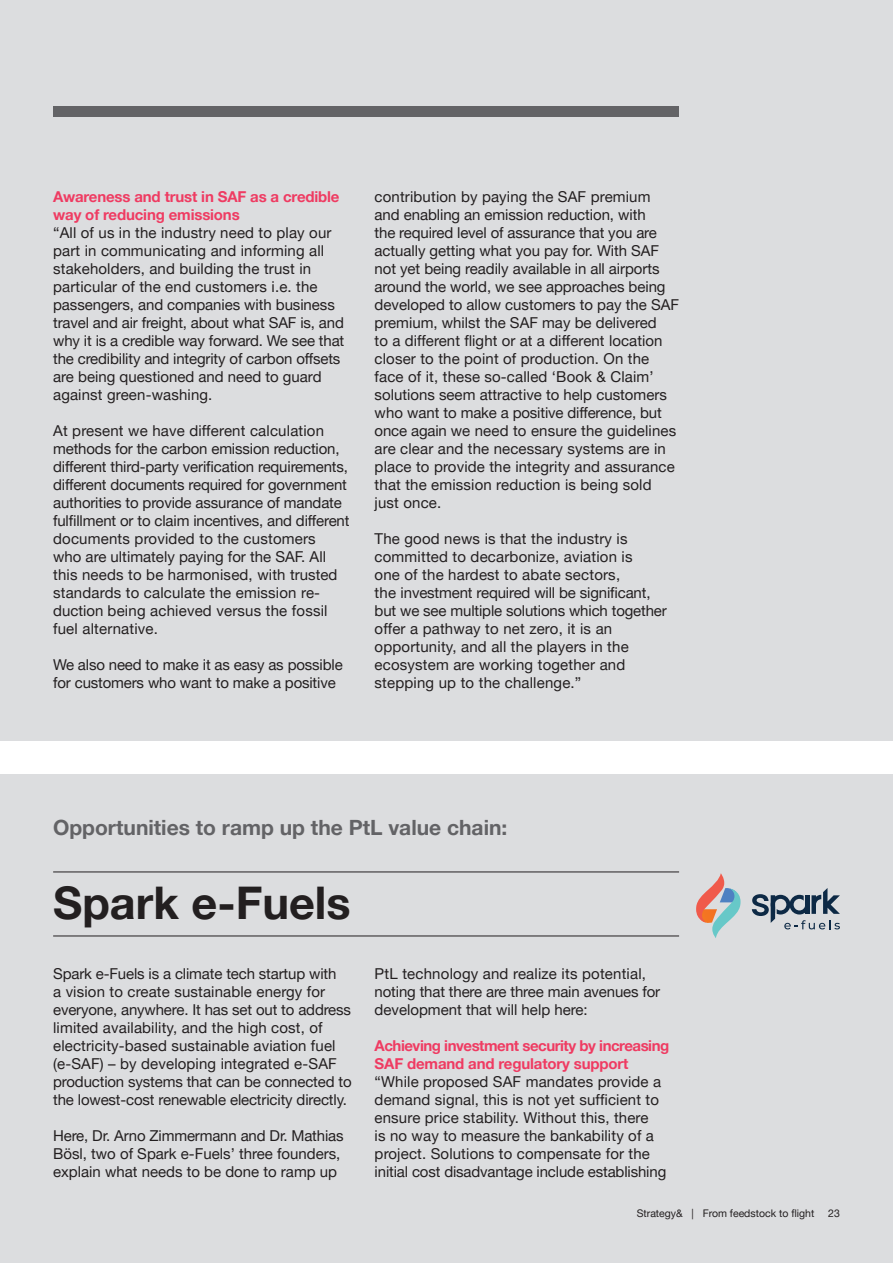
<style>
.page{position:relative;width:893px;height:1263px;background:#dcdddf}
.page>*{position:absolute;margin:0;border:0;box-sizing:border-box;transform-origin:0 0}
.Callout_13_16_custom{font:700 45px "Helvetica Neue LT Pro";color:#231f20}
.Body_Text_10_12{font:700 21px "Helvetica Neue LT Pro";color:#636366}
.Body_Text_10_12-2{font:15px/18px "Helvetica Neue LT Pro";color:#231f20}
.Body_Subtitle_10_12{font:700 15px/18px "Helvetica Neue LT Pro";letter-spacing:-.03em;color:#ef3b62}
.Body_Subtitle_10_12-2{font:700 15px/18px "Helvetica Neue LT Pro";letter-spacing:-.01em;color:#ef3b62}
.Footer_Right_7_9_5{font:10.5px "Helvetica Neue LT Pro";color:#231f20}
</style>
<div class="page">
<div style="left:53px;top:106px;width:626px;height:11px;background:#636366"></div>
<div style="left:0;top:741px;width:893px;height:33px;background:#fff"></div>
<hr style="left:53px;top:871px;width:626px;height:1px;background:#231f20">
<hr style="left:53px;top:935px;width:626px;height:1px;background:#231f20">
<svg style="left:696px;top:873px;width:45px;height:65px"></svg>
<svg style="left:752px;top:888px;width:88px;height:41px"></svg>
<p class="Body_Subtitle_10_12-2" style="left:53px;top:187px;width:288px">Awareness and trust in SAF as a credible way of reducing emissions</p>
<p class="Body_Text_10_12-2" style="left:53px;top:223px;width:293px">“All of us in the industry need to play our part in communicating and informing all stakeholders, and building the trust in particular of the end customers i.e. the passengers, and companies with business travel and air freight, about what SAF is, and why it is a credible way forward. We see that the credibility and integrity of carbon offsets are being questioned and need to guard against green-washing.</p>
<p class="Body_Text_10_12-2" style="left:53px;top:421px;width:298px">At present we have different calculation methods for the carbon emission reduction, different third-party verification requirements, different documents required for government authorities to provide assurance of mandate fulfillment or to claim incentives, and different documents provided to the customers<br>who are ultimately paying for the SAF. All this needs to be harmonised, with trusted standards to calculate the emission re&shy;duction being achieved versus the fossil fuel alternative.</p>
<p class="Body_Text_10_12-2" style="left:53px;top:655px;width:291px">We also need to make it as easy as possible for customers who want to make a positive</p>
<p class="Body_Text_10_12-2" style="left:375px;top:187px;width:306px">contribution by paying the SAF premium and enabling an emission reduction, with<br>the required level of assurance that you are actually getting what you pay for. With SAF not yet being readily available in all airports around the world, we see approaches being developed to allow customers to pay the SAF premium, whilst the SAF may be delivered<br>to a different flight or at a different location closer to the point of production. On the face of it, these so-called ‘Book &amp; Claim’ solutions seem attractive to help customers who want to make a positive difference, but once again we need to ensure the guidelines are clear and the necessary systems are in place to provide the integrity and assurance that the emission reduction is being sold just once.</p>
<p class="Body_Text_10_12-2" style="left:375px;top:529px;width:294px">The good news is that the industry is committed to decarbonize, aviation is<br>one of the hardest to abate sectors,<br>the investment required will be significant, but we see multiple solutions which together offer a pathway to net zero, it is an opportunity, and all the players in the ecosystem are working together and stepping up to the challenge.”</p>
<p class="Body_Text_10_12" style="left:53px;top:815px;width:456px">Opportunities to ramp up the PtL value chain:</p>
<p class="Callout_13_16_custom" style="left:53px;top:875px;width:299px">Spark e-Fuels</p>
<p class="Body_Text_10_12-2" style="left:53px;top:964px;width:300px">Spark e-Fuels is a climate tech startup with<br>a vision to create sustainable energy for everyone, anywhere. It has set out to address limited availability, and the high cost, of electricity-based sustainable aviation fuel (e-SAF) – by developing integrated e-SAF production systems that can be connected to the lowest-cost renewable electricity directly.</p>
<p class="Body_Text_10_12-2" style="left:53px;top:1126px;width:292px">Here, Dr. Arno Zimmermann and Dr. Mathias<br>Bösl, two of Spark e-Fuels’ three founders, explain what needs to be done to ramp up</p>
<p class="Body_Text_10_12-2" style="left:375px;top:964px;width:287px">PtL technology and realize its potential, noting that there are three main avenues for development that will help here:</p>
<p class="Body_Subtitle_10_12" style="left:375px;top:1036px;width:296px">Achieving investment security by increasing<br>SAF demand and regulatory support</p>
<p class="Body_Text_10_12-2" style="left:375px;top:1072px;width:293px">“While proposed SAF mandates provide a demand signal, this is not yet sufficient to ensure price stability. Without this, there<br>is no way to measure the bankability of a project. Solutions to compensate for the initial cost disadvantage include establishing</p>
<p class="Footer_Right_7_9_5" style="left:637px;top:1207px;width:179px">Strategy&amp; | From feedstock to flight</p>
<p class="Footer_Right_7_9_5" style="left:828px;top:1207px;width:13px">23</p>
</div>
